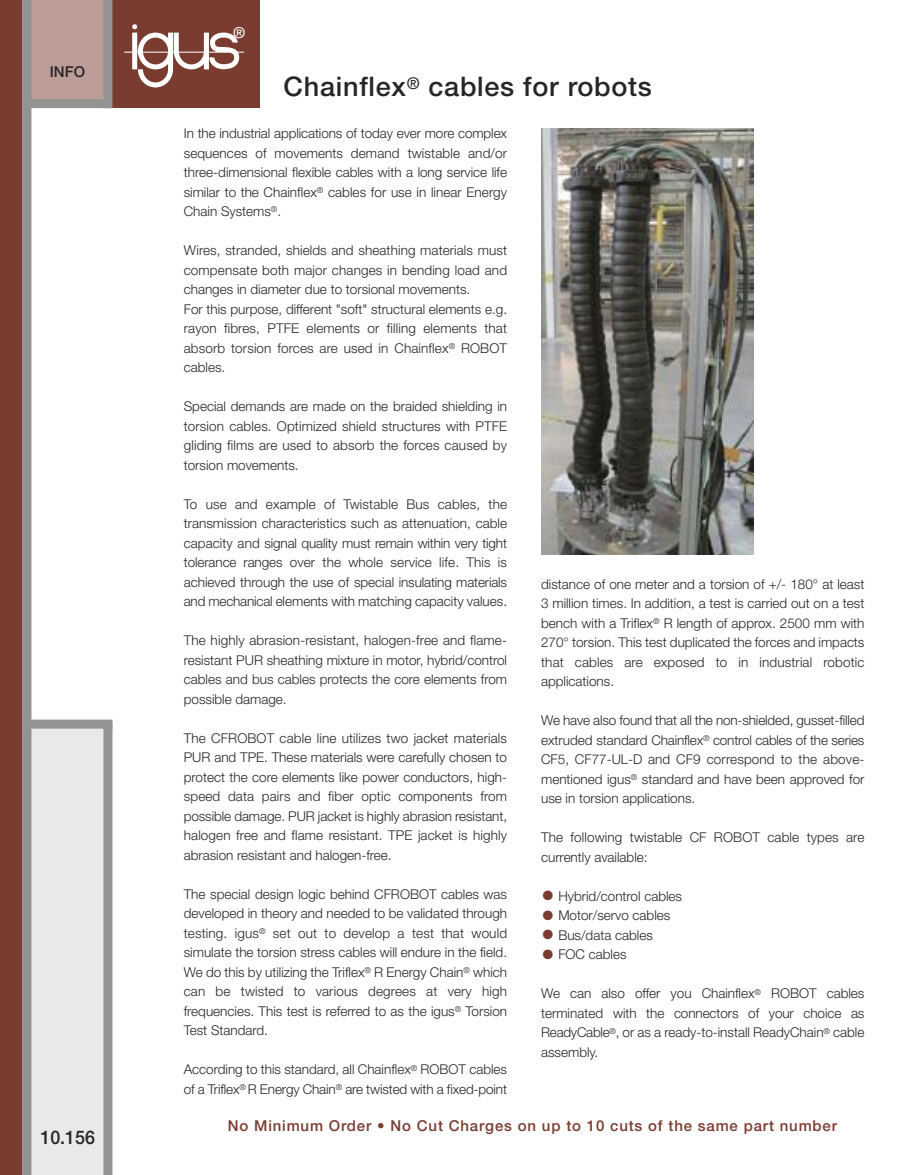
<style>
.page{position:relative;width:905px;height:1175px;background:#fff}
.page>*{position:absolute;margin:0;border:0;box-sizing:border-box;transform-origin:0 0}
.t1{font:500 27px "Helvetica Neue";letter-spacing:.025em;color:#272627}
.t2{font:500 18.75px "Helvetica Neue";color:#272627;scale:.95 1}
.t3{font:500 15.15px "Helvetica Neue";color:#fff}
.t4{font:500 15px "Helvetica Neue";letter-spacing:.055em;color:#7a3b30}
.t5{font:500 15px "Helvetica Neue";color:#272627}
.t6{font:300 13.5px/19.5px "Helvetica Neue";color:#272627;text-align:justify}
.s1{font-size:27px;color:#7a3b30}
</style>
<div class="page">
<div style="left:30px;top:726px;width:78px;height:448px;background:#e9e9e9"></div>
<div style="left:27px;top:0;width:81px;height:102px;background:#bd9d98"></div>
<div style="left:111px;top:0;width:149px;height:108px;background:#7a3b30"></div>
<svg style="left:124px;top:24px;width:120px;height:63px"></svg>
<div style="left:0;top:0;width:22px;height:1174px;background:#7a3b30"></div>
<div style="left:22px;top:0;width:9px;height:1174px;background:#939393"></div>
<div style="left:103px;top:0;width:9px;height:108px;background:#939393"></div>
<div style="left:103px;top:726px;width:9px;height:448px;background:#939393"></div>
<div style="left:29px;top:99px;width:81px;height:9px;background:#939393"></div>
<div style="left:29px;top:719px;width:83px;height:9px;background:#939393"></div>
<img style="left:542px;top:129px;width:211px;height:425px">
<p class="t5" style="left:50px;top:66px;width:37px">INFO</p>
<h2 class="t2" style="left:40px;top:1130px;width:59px">10.156</h2>
<p class="t3" style="left:233px;top:27px;width:14px">®</p>
<h1 class="t1" style="left:284px;top:77px;width:370px">Chainflex<sup>®</sup> cables for robots</h1>
<p class="t6" style="left:184px;top:125px;width:325px">In the industrial applications of today ever more complex sequences of movements demand twistable and/or three-dimensional flexible cables with a long service life similar to the Chainflex<sup>®</sup> cables for use in linear Energy Chain Systems<sup>®</sup>.</p>
<p class="t6" style="left:184px;top:242px;width:325px;text-align:left">Wires, stranded, shields and sheathing materials must compensate both major changes in bending load and changes in diameter due to torsional movements.<br>For this purpose, different "soft" structural elements e.g. rayon fibres, PTFE elements or filling elements that absorb torsion forces are used in Chainflex<sup>®</sup> ROBOT cables.</p>
<p class="t6" style="left:184px;top:398px;width:325px">Special demands are made on the braided shielding in torsion cables. Optimized shield structures with PTFE gliding films are used to absorb the forces caused by torsion movements.</p>
<p class="t6" style="left:184px;top:495px;width:325px">To use and example of Twistable Bus cables, the transmission characteristics such as attenuation, cable capacity and signal quality must remain within very tight tolerance ranges over the whole service life. This is achieved through the use of special insulating materials and mechanical elements with matching capacity values.</p>
<p class="t6" style="left:184px;top:632px;width:325px">The highly abrasion-resistant, halogen-free and flame&shy;resistant PUR sheathing mixture in motor, hybrid/control cables and bus cables protects the core elements from possible damage.</p>
<p class="t6" style="left:184px;top:729px;width:325px">The CFROBOT cable line utilizes two jacket materials PUR and TPE. These materials were carefully chosen to protect the core elements like power conductors, high&shy;speed data pairs and fiber optic components from possible damage. PUR jacket is highly abrasion resistant, halogen free and flame resistant. TPE jacket is highly abrasion resistant and halogen-free.</p>
<p class="t6" style="left:184px;top:885px;width:325px">The special design logic behind CFROBOT cables was developed in theory and needed to be validated through testing. igus<sup>®</sup> set out to develop a test that would simulate the torsion stress cables will endure in the field.<br>We do this by utilizing the Triflex<sup>®</sup> R Energy Chain<sup>®</sup> which can be twisted to various degrees at very high frequencies. This test is referred to as the igus<sup>®</sup> Torsion Test Standard.</p>
<p class="t6" style="left:184px;top:1061px;width:325px">According to this standard, all Chainflex<sup>®</sup> ROBOT cables of a Triflex<sup>®</sup> R Energy Chain<sup>®</sup> are twisted with a fixed-point</p>
<p class="t6" style="left:541px;top:575px;width:325px">distance of one meter and a torsion of +/- 180° at least 3 million times. In addition, a test is carried out on a test bench with a Triflex<sup>®</sup> R length of approx. 2500 mm with 270° torsion. This test duplicated the forces and impacts that cables are exposed to in industrial robotic applications.</p>
<p class="t6" style="left:541px;top:712px;width:325px">We have also found that all the non-shielded, gusset-filled extruded standard Chainflex<sup>®</sup> control cables of the series CF5, CF77-UL-D and CF9 correspond to the above&shy;mentioned igus<sup>®</sup> standard and have been approved for use in torsion applications.</p>
<p class="t6" style="left:541px;top:829px;width:325px">The following twistable CF ROBOT cable types are currently available:</p>
<p class="t6" style="left:541px;top:887px;width:142px"><span class="s1">•</span> Hybrid/control cables</p>
<p class="t6" style="left:541px;top:907px;width:131px"><span class="s1">•</span> Motor/servo cables</p>
<p class="t6" style="left:541px;top:926px;width:113px"><span class="s1">•</span> Bus/data cables</p>
<p class="t6" style="left:541px;top:946px;width:87px"><span class="s1">•</span> FOC cables</p>
<p class="t6" style="left:541px;top:985px;width:325px">We can also offer you Chainflex<sup>®</sup> ROBOT cables terminated with the connectors of your choice as ReadyCable<sup>®</sup>, or as a ready-to-install ReadyChain<sup>®</sup> cable assembly.</p>
<p class="t4" style="left:228px;top:1119px;width:610px">No Minimum Order • No Cut Charges on up to 10 cuts of the same part number</p>
</div>
